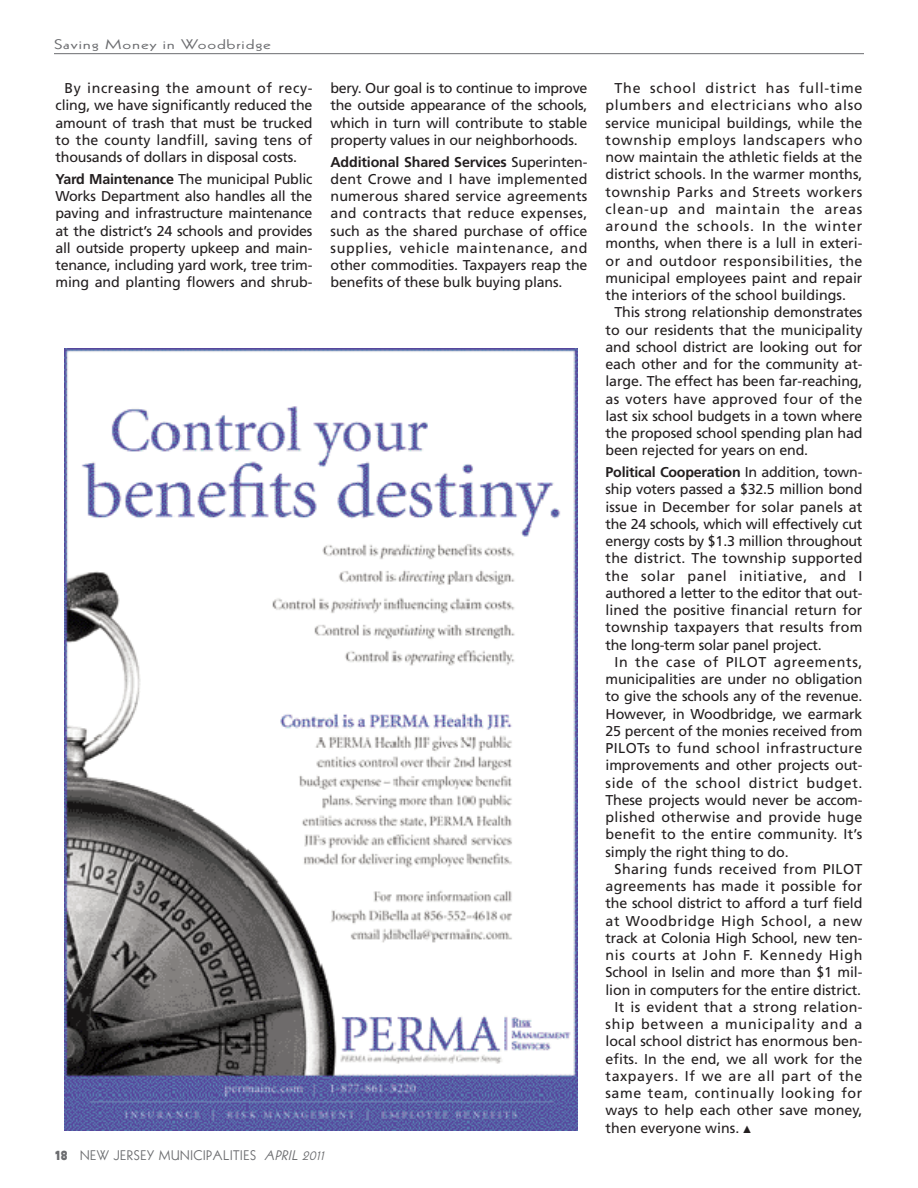
<style>
.page{position:relative;width:918px;height:1188px;background:#fff}
.page>*{position:absolute;margin:0;border:0;box-sizing:border-box;transform-origin:0 0}
.t1{font:14.25px/17.2px "Frutiger";color:#231f20;text-align:justify}
.t2{font:14.25px "Frutiger";letter-spacing:.02em;color:#231f20}
.t3{font:14.25px "Frutiger";letter-spacing:.04em;color:#231f20}
.t4{font:14.25px "Frutiger";letter-spacing:.045em;color:#231f20}
.t5{font:14.25px "Frutiger";letter-spacing:.03em;color:#231f20}
.t6{font:14.25px "Frutiger";letter-spacing:.05em;color:#231f20}
.t7{font:13.5px "Kabel";letter-spacing:.05em;color:#6c6d70}
.t8{font:13.5px "Kabel";letter-spacing:.05em;color:#6c6d70;scale:1.4 1}
.s1{font-weight:700}
.s2{font-weight:900}
.s3{font-style:italic}
</style>
<div class="page">
<hr style="left:54px;top:53px;width:810px;height:1px;background:#6c6d70">
<img style="left:64px;top:348px;width:513px;height:783px">
<p class="t8" style="left:54px;top:39px;width:156px">Saving Money in Woodbridge</p>
<p class="t1" style="left:56px;top:81px;width:258px;text-indent:9px">By increasing the amount of recy&shy;cling, we have significantly reduced the amount of trash that must be trucked to the county landfill, saving tens of thousands of dollars in disposal costs.</p>
<p class="t1" style="left:56px;top:171px;width:258px"><span class="s1">Yard Maintenance</span> The municipal Public Works Department also handles all the paving and infrastructure maintenance at the district’s 24 schools and provides all outside property upkeep and main&shy;tenance, including yard work, tree trim&shy;ming and planting flowers and shrub-</p>
<p class="t1" style="left:331px;top:81px;width:258px">bery. Our goal is to continue to improve the outside appearance of the schools, which in turn will contribute to stable property values in our neighborhoods.</p>
<p class="t1" style="left:331px;top:154px;width:258px"><span class="s1">Additional Shared Services</span> Superinten&shy;dent Crowe and I have implemented numerous shared service agreements and contracts that reduce expenses, such as the shared purchase of office supplies, vehicle maintenance, and other commodities. Taxpayers reap the benefits of these bulk buying plans.</p>
<p class="t7" style="left:56px;top:1150px;width:273px"><span class="s2">18</span> NEW JERSEY MUNICIPALITIES <span class="s3">APRIL 2011</span></p>
<p class="t1" style="left:606px;top:81px;width:258px;text-indent:9px">The school district has full-time plumbers and electricians who also service municipal buildings, while the township employs landscapers who now maintain the athletic fields at the district schools. In the warmer months, township Parks and Streets workers clean-up and maintain the areas around the schools. In the winter months, when there is a lull in exteri&shy;or and outdoor responsibilities, the municipal employees paint and repair the interiors of the school buildings.</p>
<p class="t1" style="left:606px;top:305px;width:258px;text-indent:9px">This strong relationship demonstrates to our residents that the municipality and school district are looking out for each other and for the community at&shy;large. The effect has been far-reaching, as voters have approved four of the last six school budgets in a town where the proposed school spending plan had been rejected for years on end.</p>
<p class="t1" style="left:606px;top:465px;width:258px"><span class="s1">Political Cooperation</span> In addition, town&shy;ship voters passed a $32.5 million bond issue in December for solar panels at the 24 schools, which will effectively cut energy costs by $1.3 million throughout the district. The township supported the solar panel initiative, and I authored a letter to the editor that out&shy;lined the positive financial return for township taxpayers that results from the long-term solar panel project.</p>
<p class="t1" style="left:606px;top:654px;width:258px;text-indent:9px">In the case of PILOT agreements, municipalities are under no obligation to give the schools any of the revenue.<br>However, in Woodbridge, we earmark 25 percent of the monies received from PILOTs to fund school infrastructure improvements and other projects out&shy;side of the school district budget.<br>These projects would never be accom&shy;plished otherwise and provide huge benefit to the entire community. It’s simply the right thing to do.</p>
<p class="t5" style="left:615px;top:863px;width:249px">Sharing funds received from PILOT</p>
<p class="t2" style="left:606px;top:880px;width:258px">agreements has made it possible for</p>
<p class="t1" style="left:606px;top:896px;width:258px">the school district to afford a turf field</p>
<p class="t3" style="left:606px;top:915px;width:258px">at Woodbridge High School, a new</p>
<p class="t1" style="left:606px;top:930px;width:258px">track at Colonia High School, new ten-</p>
<p class="t4" style="left:606px;top:949px;width:258px">nis courts at John F. Kennedy High</p>
<p class="t1" style="left:606px;top:965px;width:258px">School in Iselin and more than $1 mil-</p>
<p class="t1" style="left:606px;top:982px;width:257px">lion in computers for the entire district.</p>
<p class="t2" style="left:615px;top:1001px;width:249px">It is evident that a strong relation-</p>
<p class="t6" style="left:606px;top:1018px;width:258px">ship between a municipality and a</p>
<p class="t1" style="left:606px;top:1034px;width:258px">local school district has enormous ben-</p>
<p class="t1" style="left:606px;top:1051px;width:258px">efits. In the end, we all work for the</p>
<p class="t4" style="left:606px;top:1070px;width:258px">taxpayers. If we are all part of the</p>
<p class="t3" style="left:606px;top:1087px;width:258px">same team, continually looking for</p>
<p class="t1" style="left:606px;top:1103px;width:258px">ways to help each other save money,</p>
<p class="t1" style="left:606px;top:1120px;width:147px">then everyone wins. ▲</p>
</div>
